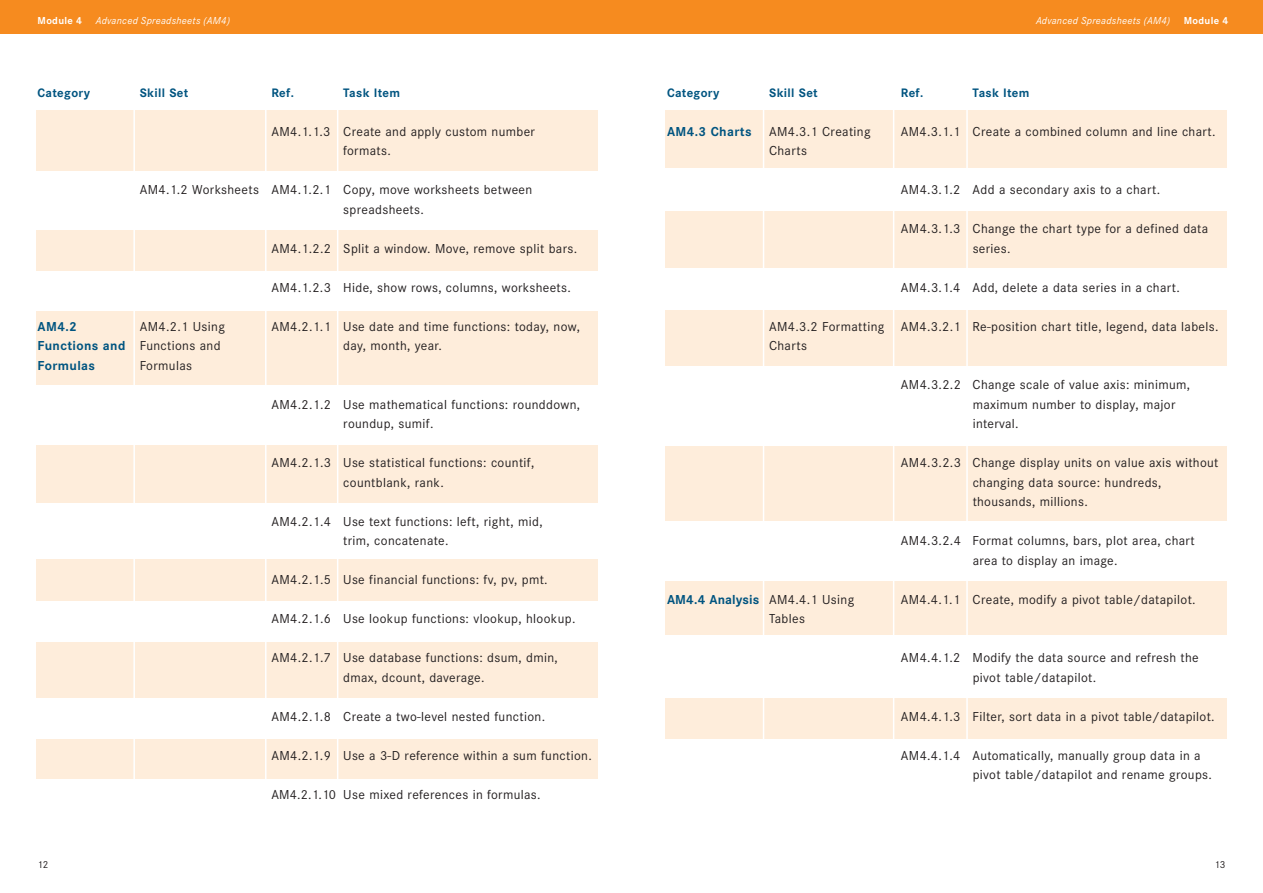
<style>
.page{position:relative;width:1263px;height:893px;background:#fff}
.page>*{position:absolute;margin:0;border:0;box-sizing:border-box;transform-origin:0 0}
.t1{font:13.5px/19.5px "Corporate S";letter-spacing:.025em;color:#231f20}
.t2{font:700 13.5px "Corporate S";letter-spacing:.03em;color:#005480}
.t3{font:700 13.5px "Corporate S";letter-spacing:.01em;color:#005480}
.t4{font:700 12.75px "Corporate S";letter-spacing:.03em;color:#005480}
.t5{font:italic 10.5px "Corporate S";letter-spacing:.025em;color:#fff}
.t6{font:700 10.5px "Corporate S";letter-spacing:.03em;color:#fff}
.t7{font:10.5px "Corporate S";color:#231f20}
.s1{font-weight:400;color:#231f20}
</style>
<div class="page">
<div style="left:0;top:0;width:631px;height:34px;background:#f68b1f"></div>
<div style="left:631px;top:0;width:632px;height:34px;background:#f68b1f"></div>
<div style="left:36px;top:111px;width:561px;height:60px;background:#feeddb"></div>
<div style="left:36px;top:230px;width:561px;height:41px;background:#feeddb"></div>
<div style="left:36px;top:445px;width:561px;height:58px;background:#feeddb"></div>
<div style="left:36px;top:642px;width:561px;height:55px;background:#feeddb"></div>
<div style="left:36px;top:739px;width:561px;height:39px;background:#feeddb"></div>
<div style="left:36px;top:560px;width:561px;height:41px;background:#feeddb"></div>
<div style="left:36px;top:311px;width:561px;height:73px;background:#feeddb"></div>
<hr style="left:265px;top:80px;width:1px;height:779px;background:#fff">
<hr style="left:337px;top:93px;width:1px;height:774px;background:#fff">
<hr style="left:133px;top:100px;width:2px;height:757px;background:#fff">
<div style="left:665px;top:111px;width:562px;height:57px;background:#feeddb"></div>
<div style="left:665px;top:212px;width:562px;height:56px;background:#feeddb"></div>
<div style="left:665px;top:582px;width:562px;height:53px;background:#feeddb"></div>
<div style="left:665px;top:698px;width:562px;height:41px;background:#feeddb"></div>
<div style="left:665px;top:310px;width:562px;height:55px;background:#feeddb"></div>
<div style="left:665px;top:446px;width:562px;height:75px;background:#feeddb"></div>
<hr style="left:893px;top:81px;width:1px;height:783px;background:#fff">
<hr style="left:966px;top:94px;width:2px;height:773px;background:#fff">
<hr style="left:763px;top:102px;width:1px;height:764px;background:#fff">
<p class="t6" style="left:38px;top:17px;width:46px">Module 4</p>
<p class="t5" style="left:96px;top:17px;width:136px">Advanced Spreadsheets (AM4)</p>
<p class="t5" style="left:1036px;top:17px;width:136px">Advanced Spreadsheets (AM4)</p>
<p class="t6" style="left:1184px;top:17px;width:46px">Module 4</p>
<p class="t4" style="left:38px;top:88px;width:54px">Category</p>
<p class="t4" style="left:140px;top:88px;width:50px">Skill Set</p>
<p class="t4" style="left:271px;top:88px;width:24px">Ref.</p>
<p class="t4" style="left:343px;top:88px;width:58px">Task Item</p>
<p class="t1" style="left:343px;top:123px;width:193px;text-indent:-72px">AM4.1.1.3 Create and apply custom number formats.</p>
<p class="t1" style="left:343px;top:181px;width:190px;text-indent:-204px">AM4.1.2 Worksheets AM4.1.2.1 Copy, move worksheets between spreadsheets.</p>
<p class="t1" style="left:271px;top:240px;width:307px">AM4.1.2.2 Split a window. Move, remove split bars.</p>
<p class="t1" style="left:271px;top:279px;width:301px">AM4.1.2.3 Hide, show rows, columns, worksheets.</p>
<p class="t2" style="left:38px;top:321px;width:41px">AM4.2</p>
<p class="t1" style="left:140px;top:318px;width:87px">AM4.2.1 Using</p>
<p class="t1" style="left:271px;top:318px;width:310px">AM4.2.1.1 Use date and time functions: today, now,</p>
<p class="t2" style="left:38px;top:340px;width:184px">Functions and <span class="s1">Functions and</span></p>
<p class="t1" style="left:343px;top:337px;width:100px">day, month, year.</p>
<p class="t2" style="left:38px;top:360px;width:59px">Formulas</p>
<p class="t1" style="left:140px;top:357px;width:54px">Formulas</p>
<p class="t1" style="left:343px;top:396px;width:238px;text-indent:-72px">AM4.2.1.2 Use mathematical functions: rounddown, roundup, sumif.</p>
<p class="t1" style="left:343px;top:454px;width:193px;text-indent:-72px">AM4.2.1.3 Use statistical functions: countif, countblank, rank.</p>
<p class="t1" style="left:343px;top:513px;width:201px;text-indent:-72px">AM4.2.1.4 Use text functions: left, right, mid, trim, concatenate.</p>
<p class="t1" style="left:271px;top:571px;width:278px">AM4.2.1.5 Use financial functions: fv, pv, pmt.</p>
<p class="t1" style="left:271px;top:610px;width:305px">AM4.2.1.6 Use lookup functions: vlookup, hlookup.</p>
<p class="t1" style="left:271px;top:649px;width:288px;text-align:center">AM4.2.1.7 Use database functions: dsum, dmin, dmax, dcount, daverage.</p>
<p class="t1" style="left:271px;top:708px;width:275px">AM4.2.1.8 Create a two-level nested function.</p>
<p class="t1" style="left:271px;top:747px;width:322px">AM4.2.1.9 Use a 3-D reference within a sum function.</p>
<p class="t1" style="left:271px;top:786px;width:271px">AM4.2.1.10 Use mixed references in formulas.</p>
<p class="t4" style="left:667px;top:88px;width:54px">Category</p>
<p class="t4" style="left:769px;top:88px;width:50px">Skill Set</p>
<p class="t4" style="left:901px;top:88px;width:24px">Ref.</p>
<p class="t4" style="left:973px;top:88px;width:58px">Task Item</p>
<p class="t2" style="left:667px;top:126px;width:86px">AM4.3 Charts</p>
<p class="t1" style="left:769px;top:123px;width:103px">AM4.3.1 Creating</p>
<p class="t1" style="left:901px;top:123px;width:316px">AM4.3.1.1 Create a combined column and line chart.</p>
<p class="t1" style="left:769px;top:142px;width:39px">Charts</p>
<p class="t1" style="left:901px;top:181px;width:261px">AM4.3.1.2 Add a secondary axis to a chart.</p>
<p class="t1" style="left:973px;top:220px;width:237px;text-indent:-72px">AM4.3.1.3 Change the chart type for a defined data series.</p>
<p class="t1" style="left:901px;top:279px;width:281px">AM4.3.1.4 Add, delete a data series in a chart.</p>
<p class="t1" style="left:769px;top:318px;width:451px">AM4.3.2 Formatting AM4.3.2.1 Re-position chart title, legend, data labels.<br>Charts</p>
<p class="t1" style="left:973px;top:376px;width:219px;text-indent:-72px">AM4.3.2.2 Change scale of value axis: minimum, maximum number to display, major interval.</p>
<p class="t1" style="left:973px;top:454px;width:247px;text-indent:-72px">AM4.3.2.3 Change display units on value axis without changing data source: hundreds, thousands, millions.</p>
<p class="t1" style="left:901px;top:532px;width:295px;text-align:center">AM4.3.2.4 Format columns, bars, plot area, chart area to display an image.</p>
<p class="t3" style="left:667px;top:594px;width:189px">AM4.4 Analysis <span class="s1">AM4.4.1 Using</span></p>
<p class="t1" style="left:901px;top:591px;width:296px">AM4.4.1.1 Create, modify a pivot table/datapilot.</p>
<p class="t1" style="left:769px;top:610px;width:37px">Tables</p>
<p class="t1" style="left:973px;top:649px;width:228px;text-indent:-72px">AM4.4.1.2 Modify the data source and refresh the pivot table/datapilot.</p>
<p class="t1" style="left:901px;top:708px;width:315px">AM4.4.1.3 Filter, sort data in a pivot table/datapilot.</p>
<p class="t1" style="left:973px;top:747px;width:241px;text-indent:-72px">AM4.4.1.4 Automatically, manually group data in a pivot table/datapilot and rename groups.</p>
<p class="t7" style="left:38px;top:861px;width:12px">12</p>
<p class="t7" style="left:1214px;top:861px;width:12px">13</p>
</div>
